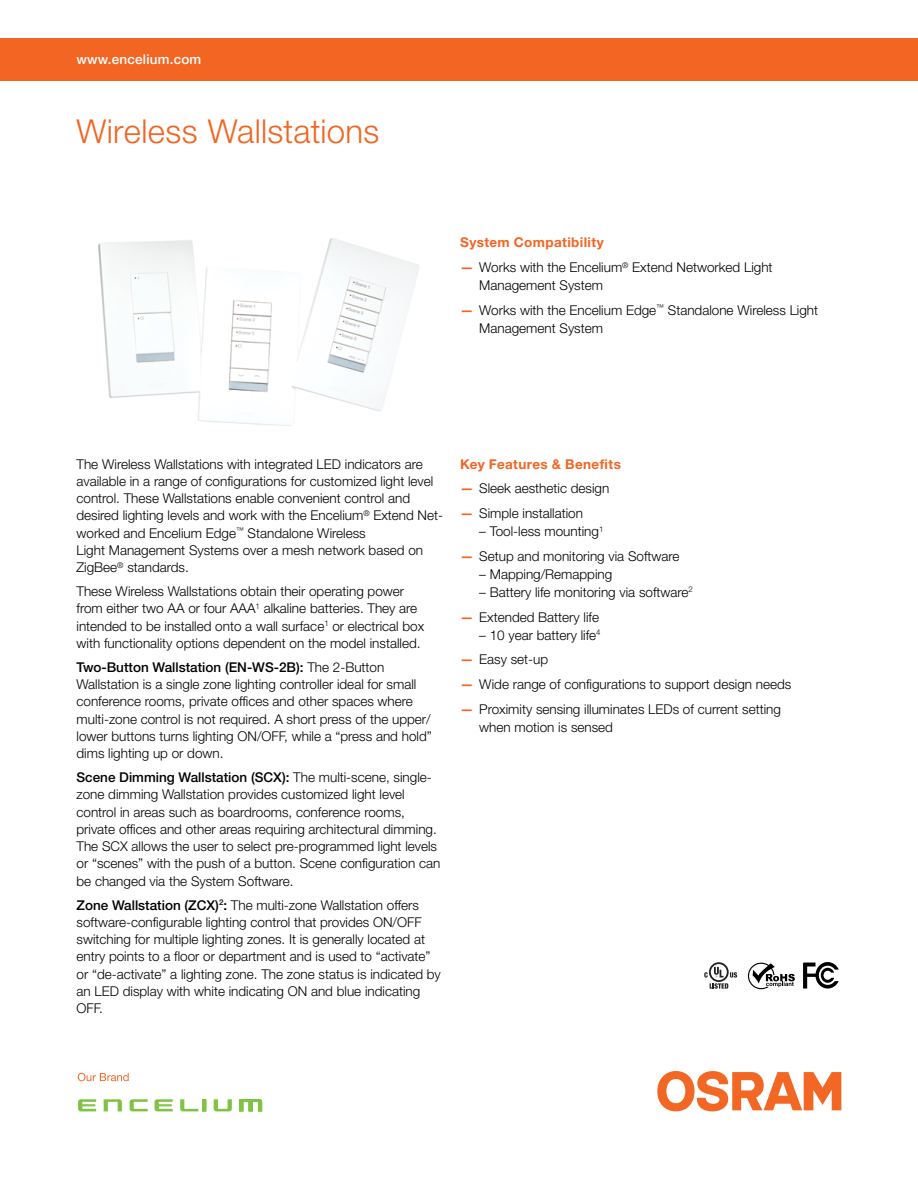
<style>
.page{position:relative;width:918px;height:1188px;background:#fff}
.page>*{position:absolute;margin:0;border:0;box-sizing:border-box;transform-origin:0 0}
.t1{font:300 33px "Helvetica Neue LT Std";letter-spacing:.01em;color:#f26522}
.t2{font:300 13.5px/17.2px "Helvetica Neue LT Std";color:#000}
.t3{font:700 13.5px "Helvetica Neue LT Pro";letter-spacing:.03em;color:#f26522}
.t4{font:500 13.5px "Helvetica Neue LT Std";letter-spacing:.015em;color:#fff}
.s1{font-family:"Helvetica Neue LT Pro";font-weight:700;color:#f26522}
.s2{font-weight:500}
</style>
<div class="page">
<div style="left:0;top:38px;width:918px;height:43px;background:#f26522"></div>
<svg style="left:657px;top:1071px;width:184px;height:40px"></svg>
<svg style="left:78px;top:1099px;width:18px;height:12px"></svg>
<svg style="left:104px;top:1099px;width:18px;height:12px"></svg>
<svg style="left:130px;top:1099px;width:18px;height:12px"></svg>
<svg style="left:155px;top:1099px;width:18px;height:12px"></svg>
<svg style="left:180px;top:1099px;width:18px;height:12px"></svg>
<hr style="left:202px;top:1099px;width:4px;height:12px;background:#80c342">
<svg style="left:214px;top:1099px;width:18px;height:12px"></svg>
<svg style="left:239px;top:1099px;width:23px;height:12px"></svg>
<svg style="left:78px;top:1073px;width:51px;height:8px"></svg>
<img style="left:98px;top:238px;width:322px;height:188px">
<svg style="left:748px;top:962px;width:47px;height:27px"></svg>
<svg style="left:704px;top:962px;width:33px;height:27px"></svg>
<svg style="left:803px;top:962px;width:36px;height:27px"></svg>
<p class="t4" style="left:77px;top:51px;width:126px">www.encelium.com</p>
<h1 class="t1" style="left:77px;top:111px;width:304px">Wireless Wallstations</h1>
<p class="t3" style="left:460px;top:234px;width:145px">System Compatibility</p>
<p class="t2" style="left:479px;top:258px;width:295px;line-height:18px;text-indent:-19px"><span class="s1">—</span> Works with the Encelium<sup>®</sup> Extend Networked Light<br>Management System</p>
<p class="t2" style="left:479px;top:301px;width:340px;line-height:18px;text-indent:-19px"><span class="s1">—</span> Works with the Encelium Edge<sup>™</sup> Standalone Wireless Light<br>Management System</p>
<p class="t2" style="left:77px;top:455px;width:368px">The Wireless Wallstations with integrated LED indicators are available in a range of configurations for customized light level control. These Wallstations enable convenient control and desired lighting levels and work with the Encelium<sup>®</sup> Extend Net&shy;worked and Encelium Edge<sup>™</sup> Standalone Wireless<br>Light Management Systems over a mesh network based on ZigBee<sup>®</sup> standards.</p>
<p class="t2" style="left:77px;top:582px;width:349px">These Wireless Wallstations obtain their operating power from either two AA or four AAA<sup>1</sup> alkaline batteries. They are intended to be installed onto a wall surface<sup>1</sup> or electrical box with functionality options dependent on the model installed.</p>
<p class="t2" style="left:77px;top:658px;width:357px"><span class="s2">Two-Button Wallstation (EN-WS-2B):</span> The 2-Button Wallstation is a single zone lighting controller ideal for small conference rooms, private offices and other spaces where multi-zone control is not required. A short press of the upper/ lower buttons turns lighting ON/OFF, while a “press and hold” dims lighting up or down.</p>
<p class="t2" style="left:77px;top:768px;width:365px"><span class="s2">Scene Dimming Wallstation (SCX):</span> The multi-scene, single&shy;zone dimming Wallstation provides customized light level control in areas such as boardrooms, conference rooms, private offices and other areas requiring architectural dimming.<br>The SCX allows the user to select pre-programmed light levels or “scenes” with the push of a button. Scene configuration can be changed via the System Software.</p>
<p class="t2" style="left:77px;top:896px;width:366px"><span class="s2">Zone Wallstation (ZCX)</span><sup>2</sup><span class="s2">:</span> The multi-zone Wallstation offers software-configurable lighting control that provides ON/OFF switching for multiple lighting zones. It is generally located at entry points to a floor or department and is used to “activate” or “de-activate” a lighting zone. The zone status is indicated by an LED display with white indicating ON and blue indicating OFF.</p>
<p class="t3" style="left:460px;top:455px;width:162px">Key Features &amp; Benefits</p>
<p class="t2" style="left:460px;top:480px;width:151px"><span class="s1">—</span> Sleek aesthetic design</p>
<p class="t2" style="left:460px;top:504px;width:124px"><span class="s1">—</span> Simple installation</p>
<p class="t2" style="left:479px;top:522px;width:126px">– Tool-less mounting<sup>1</sup></p>
<p class="t2" style="left:460px;top:547px;width:221px"><span class="s1">—</span> Setup and monitoring via Software</p>
<p class="t2" style="left:479px;top:565px;width:135px">– Mapping/Remapping</p>
<p class="t2" style="left:479px;top:583px;width:215px">– Battery life monitoring via software<sup>2</sup></p>
<p class="t2" style="left:460px;top:608px;width:140px"><span class="s1">—</span> Extended Battery life</p>
<p class="t2" style="left:479px;top:626px;width:123px">– 10 year battery life<sup>4</sup></p>
<p class="t2" style="left:460px;top:651px;width:90px"><span class="s1">—</span> Easy set-up</p>
<p class="t2" style="left:460px;top:675px;width:333px"><span class="s1">—</span> Wide range of configurations to support design needs</p>
<p class="t2" style="left:479px;top:700px;width:303px;line-height:18px;text-indent:-19px"><span class="s1">—</span> Proximity sensing illuminates LEDs of current setting when motion is sensed</p>
</div>
